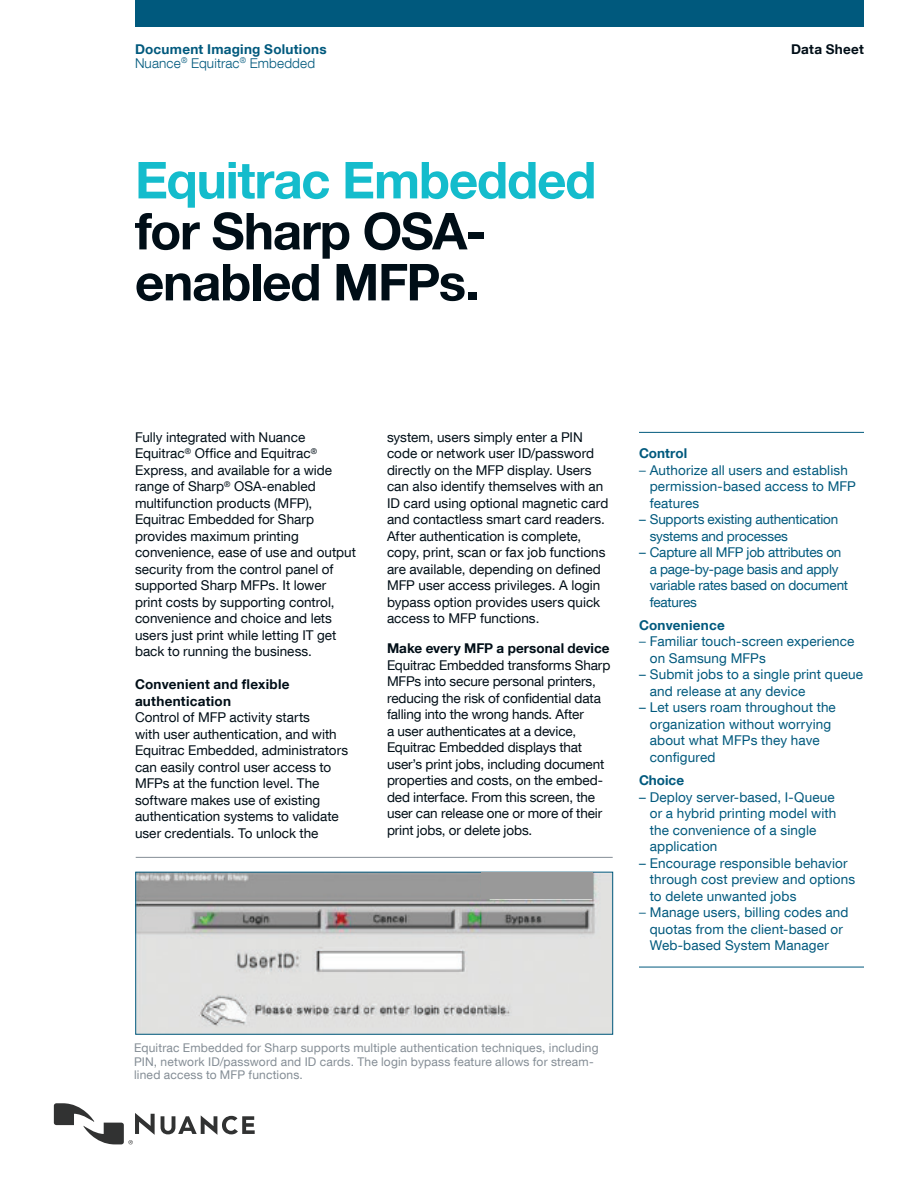
<style>
.page{position:relative;width:918px;height:1188px;background:#fff}
.page>*{position:absolute;margin:0;border:0;box-sizing:border-box;transform-origin:0 0}
.Headline_34_34{font:700 51px/51px "Helvetica Neue LT Com";letter-spacing:-.025em;color:#000e17}
.Body_Text_9_11{font:13.5px/16.5px "Helvetica Neue LT Com";color:#000e17}
.t1{font:13.5px/16.5px "Helvetica Neue LT Com";letter-spacing:.01em;color:#00597d}
.Body_Head_9_11{font:13.5px/16.5px "Helvetica Neue LT Com";color:#000e17}
.t2{font:13.5px/16.5px "Helvetica Neue LT Com";letter-spacing:-.015em;color:#00597d}
.Body_Head_9_11-2{font:700 13.5px/16.5px "Helvetica Neue LT Com";letter-spacing:.015em;color:#000e17}
.Business_Unit_Name_9{font:700 13.5px "Helvetica Neue LT Com";letter-spacing:.02em;color:#00597d}
.Product_Offering_Nam{font:300 13.5px "Helvetica Neue LT Com";letter-spacing:.01em;color:#00597d}
.Body_Head_9_11-3{font:700 13.5px "Helvetica Neue LT Com";letter-spacing:.02em;color:#00597d}
.Document_Name_9_9{font:700 13.5px "Helvetica Neue LT Com";letter-spacing:.02em;color:#000e17}
.Sidebar__Caption_9_1{font:700 13.5px "Helvetica Neue LT Com";letter-spacing:.005em;color:#00597d}
.Body_Text_9_11-2{font:700 13.5px "Helvetica Neue LT Com";letter-spacing:-.005em;color:#00597d}
.Body_Text_9_11-3{font:12px/13.5px "Helvetica Neue LT Com";letter-spacing:.015em;color:#848d95}
.s1{color:#14bccc}
.s2{font-weight:300}
</style>
<div class="page">
<div style="left:135px;top:0;width:729px;height:27px;background:#00597d"></div>
<svg style="left:161px;top:1115px;width:94px;height:20px"></svg>
<svg style="left:54px;top:1103px;width:101px;height:41px"></svg>
<hr style="left:639px;top:967px;width:225px;height:1px;background:#00597d">
<hr style="left:639px;top:432px;width:225px;height:1px;background:#00597d">
<hr style="left:136px;top:857px;width:477px;height:1px;background:#848d95">
<img style="left:137px;top:874px;width:474px;height:159px">
<div style="left:135px;top:872px;width:478px;height:163px;border:1px solid #00597d"></div>
<div style="left:481px;top:873px;width:112px;height:26px;background:#999"></div>
<p class="Business_Unit_Name_9" style="left:135px;top:41px;width:193px">Document Imaging Solutions</p>
<p class="Product_Offering_Nam" style="left:135px;top:55px;width:182px">Nuance<sup>®</sup> Equitrac<sup>®</sup> Embedded</p>
<p class="Headline_34_34" style="left:135px;top:153px;width:463px"><span class="s1">Equitrac Embedded </span>for Sharp OSA&shy;enabled MFPs.</p>
<p class="Document_Name_9_9" style="left:791px;top:41px;width:74px">Data Sheet</p>
<p class="Body_Head_9_11" style="left:135px;top:428px;width:223px">Fully integrated with Nuance<br>Equitrac<sup>®</sup> Office and Equitrac<sup>®<br></sup>Express, and available for a wide range of Sharp<sup>®</sup> OSA-enabled multifunction products (MFP),<br>Equitrac Embedded for Sharp provides maximum printing convenience, ease of use and output security from the control panel of supported Sharp MFPs. It lower print costs by supporting control, convenience and choice and lets users just print while letting IT get</p>
<p class="Body_Head_9_11" style="left:135px;top:643px;width:179px">back to running the business.</p>
<p class="Body_Head_9_11-2" style="left:135px;top:676px;width:156px">Convenient and flexible authentication</p>
<p class="Body_Text_9_11" style="left:135px;top:709px;width:215px">Control of MFP activity starts<br>with user authentication, and with Equitrac Embedded, administrators can easily control user access to MFPs at the function level. The software makes use of existing authentication systems to validate user credentials. To unlock the</p>
<p class="Body_Text_9_11" style="left:387px;top:428px;width:223px">system, users simply enter a PIN code or network user ID/password directly on the MFP display. Users can also identify themselves with an ID card using optional magnetic card and contactless smart card readers.<br>After authentication is complete, copy, print, scan or fax job functions are available, depending on defined MFP user access privileges. A login bypass option provides users quick access to MFP functions.</p>
<p class="Body_Head_9_11-2" style="left:387px;top:640px;width:224px">Make every MFP a personal device</p>
<p class="Body_Text_9_11" style="left:387px;top:656px;width:225px">Equitrac Embedded transforms Sharp MFPs into secure personal printers, reducing the risk of confidential data falling into the wrong hands. After<br>a user authenticates at a device, Equitrac Embedded displays that user’s print jobs, including document properties and costs, on the embed&shy;ded interface. From this screen, the user can release one or more of their print jobs, or delete jobs.</p>
<p class="Sidebar__Caption_9_1" style="left:639px;top:445px;width:50px">Control</p>
<p class="t1" style="left:650px;top:461px;width:208px;text-indent:-11px"><span class="s2">–</span> Authorize all users and establish permission-based access to MFP features</p>
<p class="t2" style="left:650px;top:511px;width:190px;text-indent:-11px">– Supports existing authentication systems and processes</p>
<p class="t2" style="left:650px;top:544px;width:200px;text-indent:-11px">– Capture all MFP job attributes on a page-by-page basis and apply variable rates based on document features</p>
<p class="Body_Head_9_11-3" style="left:639px;top:617px;width:87px">Convenience</p>
<p class="t1" style="left:650px;top:633px;width:206px;text-indent:-11px"><span class="s2">–</span> Familiar touch-screen experience on Samsung MFPs</p>
<p class="t1" style="left:650px;top:666px;width:215px;text-indent:-11px">– Submit jobs to a single print queue and release at any device</p>
<p class="t1" style="left:650px;top:699px;width:188px;text-indent:-11px">– Let users roam throughout the organization without worrying about what MFPs they have configured</p>
<p class="Body_Text_9_11-2" style="left:639px;top:772px;width:47px">Choice</p>
<p class="t1" style="left:650px;top:788px;width:188px;text-indent:-11px">– Deploy server-based, I-Queue or a hybrid printing model with the convenience of a single application</p>
<p class="t1" style="left:650px;top:854px;width:207px;text-indent:-11px">– Encourage responsible behavior through cost preview and options to delete unwanted jobs</p>
<p class="t1" style="left:650px;top:904px;width:200px;text-indent:-11px"><span class="s2">–</span> Manage users, billing codes and quotas from the client-based or<br>Web-based System Manager</p>
<p class="Body_Text_9_11-3" style="left:134px;top:1041px;width:466px">Equitrac Embedded for Sharp supports multiple authentication techniques, including<br>PIN, network ID/password and ID cards. The login bypass feature allows for stream&shy;lined access to MFP functions.</p>
</div>
